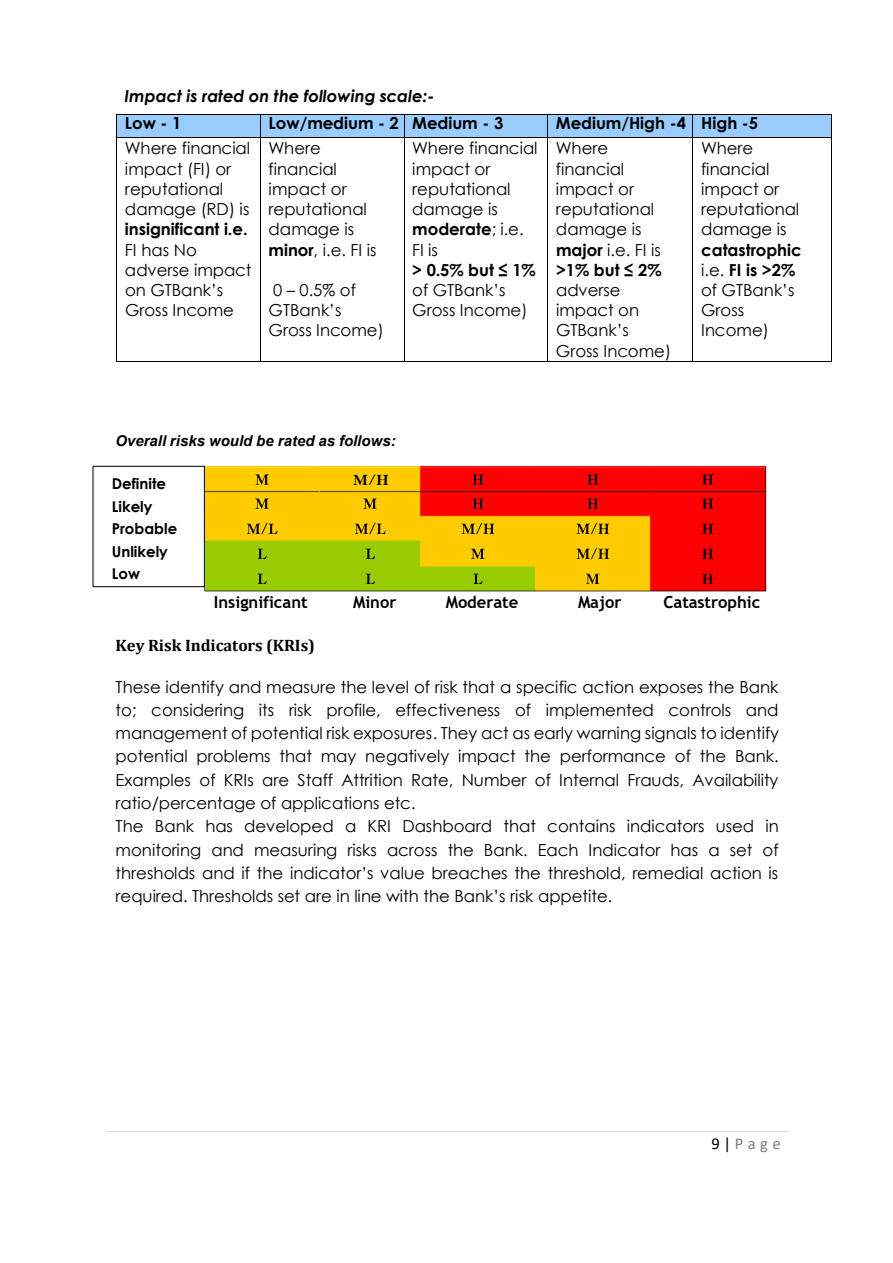
<style>
.page{position:relative;width:893px;height:1263px;background:#fff}
.page>*{position:absolute;margin:0;border:0;box-sizing:border-box;transform-origin:0 0}
.t1{font:16.5px/20.2px "Century Gothic";color:#000}
.t2{font:700 16.5px "Century Gothic";color:#000}
.t3{font:700 16.5px "Trebuchet MS";letter-spacing:-.005em;color:#000}
.t4{font:italic 700 16.5px "Century Gothic";color:#000}
.t5{font:700 16.5px "Cambria";color:#000}
.t6{font:16.5px "Calibri";color:#7f7f7f}
.t7{font:15.9px "Bell MT Bold";color:#000}
.t8{font:italic 700 15px "Arial";color:#000}
.t9{font:700 15px/22.6px "Century Gothic";color:#000}
.s1{font-weight:700}
.s2{color:#000}
</style>
<div class="page">
<hr style="left:106px;top:1131px;width:681px;height:1px;background:#d9d9d9">
<div style="left:117px;top:114px;width:143px;height:23px;background:#9cf"></div>
<div style="left:261px;top:114px;width:143px;height:23px;background:#9cf"></div>
<div style="left:405px;top:114px;width:142px;height:23px;background:#9cf"></div>
<div style="left:548px;top:114px;width:145px;height:23px;background:#9cf"></div>
<div style="left:693px;top:114px;width:138px;height:23px;background:#9cf"></div>
<hr style="left:117px;top:114px;width:143px;height:1px;background:#000">
<hr style="left:261px;top:114px;width:143px;height:1px;background:#000">
<hr style="left:405px;top:114px;width:142px;height:1px;background:#000">
<hr style="left:548px;top:114px;width:145px;height:1px;background:#000">
<hr style="left:693px;top:114px;width:138px;height:1px;background:#000">
<svg style="left:116px;top:114px;width:1px;height:24px"></svg>
<hr style="left:117px;top:137px;width:143px;height:1px;background:#000">
<svg style="left:260px;top:114px;width:1px;height:24px"></svg>
<hr style="left:261px;top:137px;width:143px;height:1px;background:#000">
<svg style="left:404px;top:114px;width:1px;height:24px"></svg>
<hr style="left:405px;top:137px;width:142px;height:1px;background:#000">
<svg style="left:547px;top:114px;width:1px;height:24px"></svg>
<hr style="left:548px;top:137px;width:145px;height:1px;background:#000">
<hr style="left:693px;top:137px;width:138px;height:1px;background:#000">
<svg style="left:831px;top:114px;width:1px;height:24px"></svg>
<hr style="left:116px;top:138px;width:1px;height:223px;background:#000">
<hr style="left:117px;top:361px;width:143px;height:1px;background:#000">
<hr style="left:260px;top:138px;width:1px;height:223px;background:#000">
<hr style="left:261px;top:361px;width:143px;height:1px;background:#000">
<hr style="left:404px;top:138px;width:1px;height:223px;background:#000">
<hr style="left:405px;top:361px;width:142px;height:1px;background:#000">
<hr style="left:547px;top:138px;width:1px;height:223px;background:#000">
<hr style="left:548px;top:361px;width:145px;height:1px;background:#000">
<hr style="left:693px;top:138px;width:1px;height:223px;background:#000">
<hr style="left:693px;top:361px;width:138px;height:1px;background:#000">
<hr style="left:831px;top:138px;width:1px;height:223px;background:#000">
<img style="left:204px;top:466px;width:562px;height:126px">
<svg style="left:255px;top:474px;width:14px;height:11px"></svg>
<svg style="left:472px;top:474px;width:12px;height:11px"></svg>
<svg style="left:587px;top:474px;width:11px;height:11px"></svg>
<svg style="left:702px;top:474px;width:11px;height:11px"></svg>
<svg style="left:255px;top:498px;width:14px;height:11px"></svg>
<svg style="left:363px;top:498px;width:14px;height:11px"></svg>
<svg style="left:472px;top:498px;width:12px;height:11px"></svg>
<svg style="left:587px;top:498px;width:11px;height:11px"></svg>
<svg style="left:702px;top:498px;width:11px;height:11px"></svg>
<svg style="left:247px;top:523px;width:30px;height:11px"></svg>
<svg style="left:355px;top:523px;width:30px;height:11px"></svg>
<svg style="left:462px;top:523px;width:32px;height:11px"></svg>
<svg style="left:576px;top:523px;width:33px;height:11px"></svg>
<svg style="left:702px;top:524px;width:11px;height:10px"></svg>
<svg style="left:258px;top:549px;width:9px;height:10px"></svg>
<svg style="left:366px;top:549px;width:9px;height:10px"></svg>
<svg style="left:471px;top:549px;width:14px;height:10px"></svg>
<svg style="left:576px;top:548px;width:33px;height:11px"></svg>
<svg style="left:702px;top:549px;width:11px;height:10px"></svg>
<svg style="left:258px;top:574px;width:9px;height:10px"></svg>
<svg style="left:366px;top:574px;width:9px;height:10px"></svg>
<svg style="left:473px;top:574px;width:9px;height:10px"></svg>
<svg style="left:586px;top:574px;width:13px;height:10px"></svg>
<svg style="left:702px;top:574px;width:11px;height:10px"></svg>
<div style="left:93px;top:466px;width:112px;height:121px;border:1px solid #000"></div>
<img style="left:93px;top:472px;width:111px;height:109px">
<p class="t4" style="left:125px;top:83px;width:311px">Impact is rated on the following scale:-</p>
<p class="t2" style="left:125px;top:111px;width:58px">Low - 1</p>
<p class="t2" style="left:269px;top:111px;width:236px">Low/medium - 2 Medium - 3</p>
<p class="t2" style="left:556px;top:111px;width:204px">Medium/High -4 High -5</p>
<p class="t1" style="left:125px;top:138px;width:127px">Where financial impact (FI) or reputational damage (RD) is</p>
<p class="t2" style="left:125px;top:217px;width:124px">insignificant i.e.</p>
<p class="t1" style="left:125px;top:239px;width:128px">FI has No adverse impact on GTBank’s<br>Gross Income</p>
<p class="t1" style="left:412px;top:138px;width:127px">Where financial impact or reputational damage is <span class="s1">moderate</span>; i.e.<br>FI is</p>
<p class="t2" style="left:412px;top:257px;width:125px">&gt; 0.5% but ≤ 1%</p>
<p class="t1" style="left:412px;top:280px;width:117px">of GTBank’s<br>Gross Income)</p>
<p class="t1" style="left:269px;top:138px;width:110px">Where financial impact or reputational damage is <span class="s1">minor</span>, i.e. FI is</p>
<p class="t1" style="left:269px;top:280px;width:117px">0 – 0.5% of<br>GTBank’s<br>Gross Income)</p>
<p class="t1" style="left:556px;top:138px;width:107px">Where financial impact or reputational damage is <span class="s1">major</span> i.e. FI is <span class="s1">&gt;1% but ≤ 2%</span></p>
<p class="t1" style="left:556px;top:280px;width:117px">adverse impact on<br>GTBank’s<br>Gross Income)</p>
<p class="t1" style="left:701px;top:138px;width:100px">Where financial impact or reputational damage is</p>
<p class="t1" style="left:701px;top:239px;width:102px"><span class="s1">catastrophic </span>i.e. <span class="s1">FI is &gt;2% </span>of GTBank’s<br>Gross<br>Income)</p>
<p class="t8" style="left:116px;top:430px;width:282px">Overall risks would be rated as follows:</p>
<p class="t9" style="left:112px;top:471px;width:56px">Definite</p>
<p class="t7" style="left:353px;top:470px;width:37px">M/H</p>
<p class="t9" style="left:112px;top:494px;width:67px">Likely<br>Probable<br>Unlikely<br>Low</p>
<p class="t3" style="left:214px;top:592px;width:96px">Insignificant</p>
<p class="t3" style="left:353px;top:592px;width:45px">Minor</p>
<p class="t3" style="left:446px;top:592px;width:74px">Moderate</p>
<p class="t3" style="left:578px;top:592px;width:45px">Major</p>
<p class="t3" style="left:663px;top:592px;width:98px">Catastrophic</p>
<p class="t5" style="left:116px;top:634px;width:201px">Key Risk Indicators (KRIs)</p>
<p class="t1" style="left:116px;top:675px;width:665px;line-height:23.2px">These identify and measure the level of risk that a specific action exposes the Bank to; considering its risk profile, effectiveness of implemented controls and management of potential risk exposures. They act as early warning signals to identify potential problems that may negatively impact the performance of the Bank.<br>Examples of KRIs are Staff Attrition Rate, Number of Internal Frauds, Availability ratio/percentage of applications etc.<br>The Bank has developed a KRI Dashboard that contains indicators used in monitoring and measuring risks across the Bank. Each Indicator has a set of thresholds and if the indicator’s value breaches the threshold, remedial action is required. Thresholds set are in line with the Bank’s risk appetite.</p>
<p class="t6" style="left:711px;top:1132px;width:71px"><span class="s2">9|</span> Page</p>
</div>
